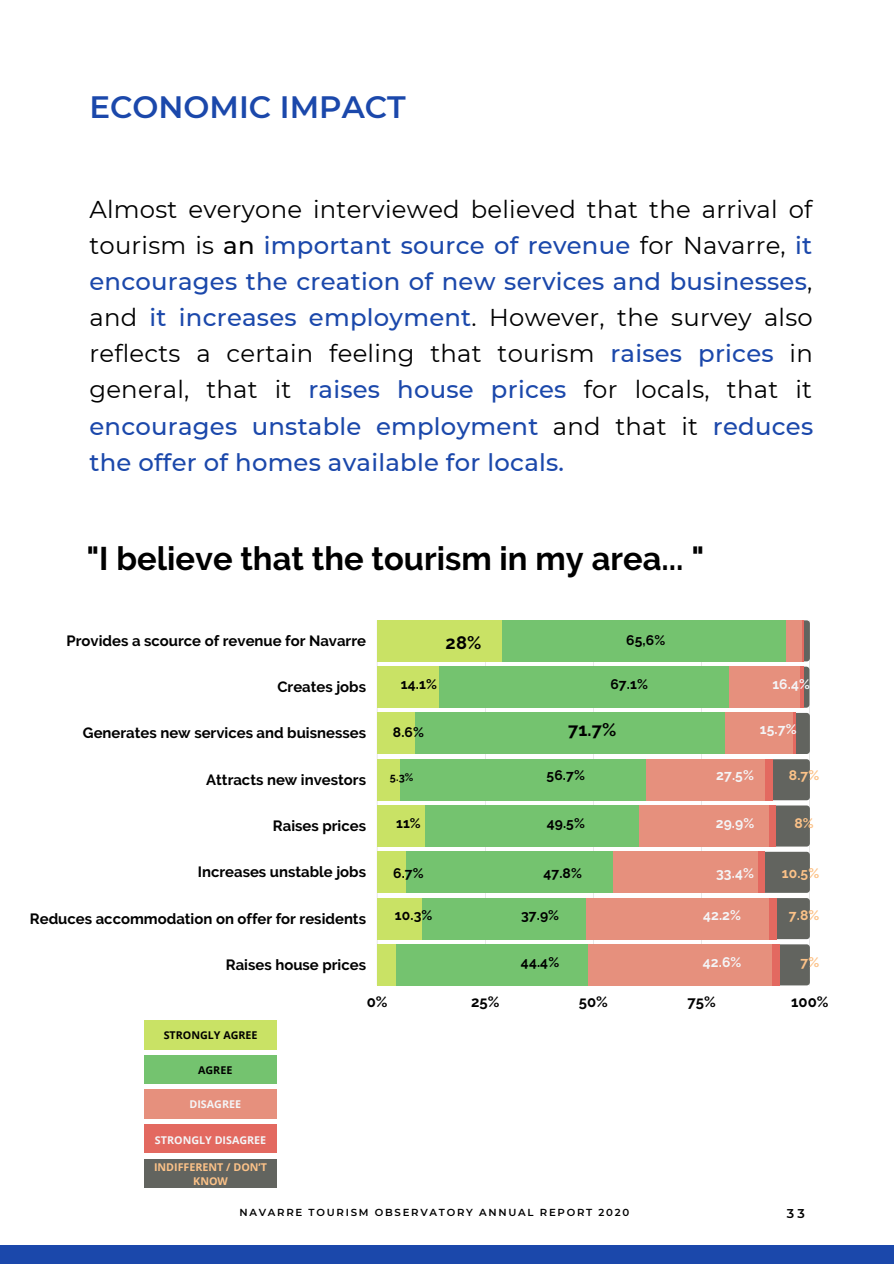
<style>
.page{position:relative;width:894px;height:1264px;background:#fff}
.page>*{position:absolute;margin:0;border:0;box-sizing:border-box;transform-origin:0 0}
.t1{font:700 32.7px "Raleway";color:#000}
.t2{font:600 30.9px "Montserrat";color:#1b48ab}
.t3{font:500 24.3px/36px "Montserrat";letter-spacing:.01em;color:#1b48ab;text-align:justify}
.t4{font:700 18.15px "Raleway";color:#000}
.t5{font:700 14.85px "Raleway";color:#000}
.t6{font:700 13.8px "Raleway";letter-spacing:.01em;color:#000}
.t7{font:700 13.8px "Raleway";letter-spacing:.01em;color:#f4f5f7}
.t8{font:700 13.8px "Raleway";color:#fcc288}
.t9{font:600 12.75px "Montserrat";color:#000}
.t10{font:700 10.8px "Raleway";color:#000}
.t11{font:700 10.65px "Open Sans";color:#f4f5f7}
.t12{font:700 10.65px/14.2px "Open Sans";color:#fcc288;text-align:center}
.t13{font:700 10.65px "Open Sans";color:#000}
.t14{font:600 10.2px "Montserrat";letter-spacing:.17em;color:#000}
.s1{font-weight:400;color:#000}
.s2{color:#000}
</style>
<div class="page">
<div style="left:0;top:1244px;width:893px;height:19px;background:#1b48ab"></div>
<div style="left:144px;top:1020px;width:133px;height:29px;background:#c9e265"></div>
<div style="left:144px;top:1055px;width:133px;height:28px;background:#74c36f"></div>
<div style="left:144px;top:1089px;width:133px;height:29px;background:#e6907d"></div>
<div style="left:144px;top:1124px;width:133px;height:28px;background:#e36960"></div>
<div style="left:144px;top:1158px;width:133px;height:29px;background:#62645f"></div>
<hr style="left:377px;top:620px;width:1px;height:365px;background:#000">
<hr style="left:485px;top:620px;width:1px;height:365px;background:#000">
<hr style="left:593px;top:620px;width:1px;height:365px;background:#000">
<hr style="left:701px;top:620px;width:1px;height:365px;background:#000">
<hr style="left:809px;top:620px;width:1px;height:365px;background:#000">
<svg style="left:377px;top:620px;width:432px;height:87px"></svg>
<svg style="left:377px;top:713px;width:432px;height:179px"></svg>
<svg style="left:377px;top:898px;width:432px;height:87px"></svg>
<div style="left:377px;top:759px;width:395px;height:41px;background:#e36960"></div>
<div style="left:377px;top:620px;width:424px;height:41px;background:#e6907d"></div>
<div style="left:377px;top:666px;width:422px;height:41px;background:#e6907d"></div>
<div style="left:377px;top:713px;width:415px;height:41px;background:#e6907d"></div>
<div style="left:377px;top:759px;width:387px;height:41px;background:#e6907d"></div>
<div style="left:377px;top:805px;width:391px;height:41px;background:#e6907d"></div>
<div style="left:377px;top:851px;width:380px;height:41px;background:#e6907d"></div>
<div style="left:377px;top:898px;width:391px;height:41px;background:#e6907d"></div>
<div style="left:377px;top:944px;width:394px;height:41px;background:#e6907d"></div>
<div style="left:377px;top:620px;width:408px;height:41px;background:#74c36f"></div>
<div style="left:377px;top:666px;width:351px;height:41px;background:#74c36f"></div>
<div style="left:377px;top:713px;width:347px;height:41px;background:#74c36f"></div>
<div style="left:377px;top:759px;width:268px;height:41px;background:#74c36f"></div>
<div style="left:377px;top:805px;width:261px;height:41px;background:#74c36f"></div>
<div style="left:377px;top:851px;width:235px;height:41px;background:#74c36f"></div>
<div style="left:377px;top:898px;width:208px;height:41px;background:#74c36f"></div>
<div style="left:377px;top:944px;width:210px;height:41px;background:#74c36f"></div>
<div style="left:377px;top:620px;width:124px;height:41px;background:#c9e265"></div>
<div style="left:377px;top:666px;width:61px;height:41px;background:#c9e265"></div>
<div style="left:377px;top:713px;width:37px;height:41px;background:#c9e265"></div>
<div style="left:377px;top:759px;width:23px;height:41px;background:#c9e265"></div>
<div style="left:377px;top:805px;width:47px;height:41px;background:#c9e265"></div>
<div style="left:377px;top:851px;width:29px;height:41px;background:#c9e265"></div>
<div style="left:377px;top:898px;width:44px;height:41px;background:#c9e265"></div>
<div style="left:377px;top:944px;width:18px;height:41px;background:#c9e265"></div>
<p class="t2" style="left:89px;top:89px;width:318px">ECONOMIC IMPACT</p>
<p class="t3" style="left:89px;top:191px;width:725px"><span class="s1">Almost everyone interviewed believed that the arrival of tourism is</span> <span class="s2">an</span> important source of revenue <span class="s1">for Navarre,</span> it encourages the creation of new services and businesses<span class="s1">, and</span> it increases employment<span class="s1">. However, the survey also reflects a certain feeling that tourism</span> raises prices <span class="s1">in general, that it</span> raises house prices <span class="s1">for locals, that it </span>encourages unstable employment <span class="s1">and that it</span> reduces the offer of homes available for locals.</p>
<h1 class="t1" style="left:86px;top:539px;width:619px">"I believe that the tourism in my area... "</h1>
<p class="t5" style="left:67px;top:632px;width:301px">Provides a scource of revenue for Navarre</p>
<p class="t5" style="left:277px;top:678px;width:90px">Creates jobs</p>
<p class="t5" style="left:83px;top:724px;width:284px">Generates new services and buisnesses</p>
<p class="t5" style="left:206px;top:770px;width:161px">Attracts new investors</p>
<p class="t5" style="left:273px;top:817px;width:95px">Raises prices</p>
<p class="t5" style="left:198px;top:863px;width:170px">Increases unstable jobs</p>
<p class="t5" style="left:30px;top:909px;width:337px">Reduces accommodation on offer for residents</p>
<p class="t5" style="left:226px;top:955px;width:142px">Raises house prices</p>
<p class="t4" style="left:445px;top:632px;width:37px">28%</p>
<p class="t6" style="left:626px;top:632px;width:41px">65,6%</p>
<p class="t6" style="left:400px;top:676px;width:38px">14.1%</p>
<p class="t6" style="left:610px;top:676px;width:39px">67.1%</p>
<p class="t6" style="left:393px;top:723px;width:33px">8.6%</p>
<p class="t4" style="left:568px;top:719px;width:50px">71.7%</p>
<p class="t7" style="left:772px;top:676px;width:39px">16.4%</p>
<p class="t7" style="left:759px;top:721px;width:38px">15.7%</p>
<p class="t10" style="left:390px;top:770px;width:25px">5.3%</p>
<p class="t6" style="left:546px;top:766px;width:40px">56.7%</p>
<p class="t7" style="left:716px;top:766px;width:39px">27.5%</p>
<p class="t8" style="left:788px;top:766px;width:32px">8.7%</p>
<p class="t6" style="left:396px;top:815px;width:26px">11%</p>
<p class="t6" style="left:546px;top:815px;width:40px">49.5%</p>
<p class="t7" style="left:715px;top:815px;width:40px">29.9%</p>
<p class="t8" style="left:794px;top:815px;width:21px">8%</p>
<p class="t6" style="left:393px;top:865px;width:32px">6.7%</p>
<p class="t6" style="left:543px;top:865px;width:40px">47.8%</p>
<p class="t7" style="left:716px;top:865px;width:39px">33.4%</p>
<p class="t8" style="left:781px;top:865px;width:39px">10.5%</p>
<p class="t6" style="left:395px;top:906px;width:39px">10.3%</p>
<p class="t6" style="left:521px;top:906px;width:40px">37.9%</p>
<p class="t7" style="left:702px;top:906px;width:39px">42.2%</p>
<p class="t8" style="left:788px;top:906px;width:32px">7.8%</p>
<p class="t6" style="left:521px;top:954px;width:40px">44.4%</p>
<p class="t7" style="left:702px;top:954px;width:40px">42.6%</p>
<p class="t8" style="left:800px;top:954px;width:20px">7%</p>
<p class="t13" style="left:164px;top:1027px;width:95px">STRONGLY AGREE</p>
<p class="t13" style="left:198px;top:1062px;width:36px">AGREE</p>
<p class="t11" style="left:189px;top:1096px;width:53px">DISAGREE</p>
<p class="t11" style="left:155px;top:1132px;width:113px">STRONGLY DISAGREE</p>
<p class="t12" style="left:154px;top:1159px;width:115px">INDIFFERENT / DON’T<br>KNOW</p>
<p class="t5" style="left:366px;top:992px;width:22px">0%</p>
<p class="t5" style="left:471px;top:992px;width:30px">25%</p>
<p class="t5" style="left:578px;top:992px;width:31px">50%</p>
<p class="t5" style="left:687px;top:992px;width:30px">75%</p>
<p class="t5" style="left:791px;top:992px;width:39px">100%</p>
<p class="t14" style="left:239px;top:1205px;width:391px">NAVARRE TOURISM OBSERVATORY ANNUAL REPORT 2020</p>
<p class="t9" style="left:786px;top:1205px;width:19px">33</p>
</div>
